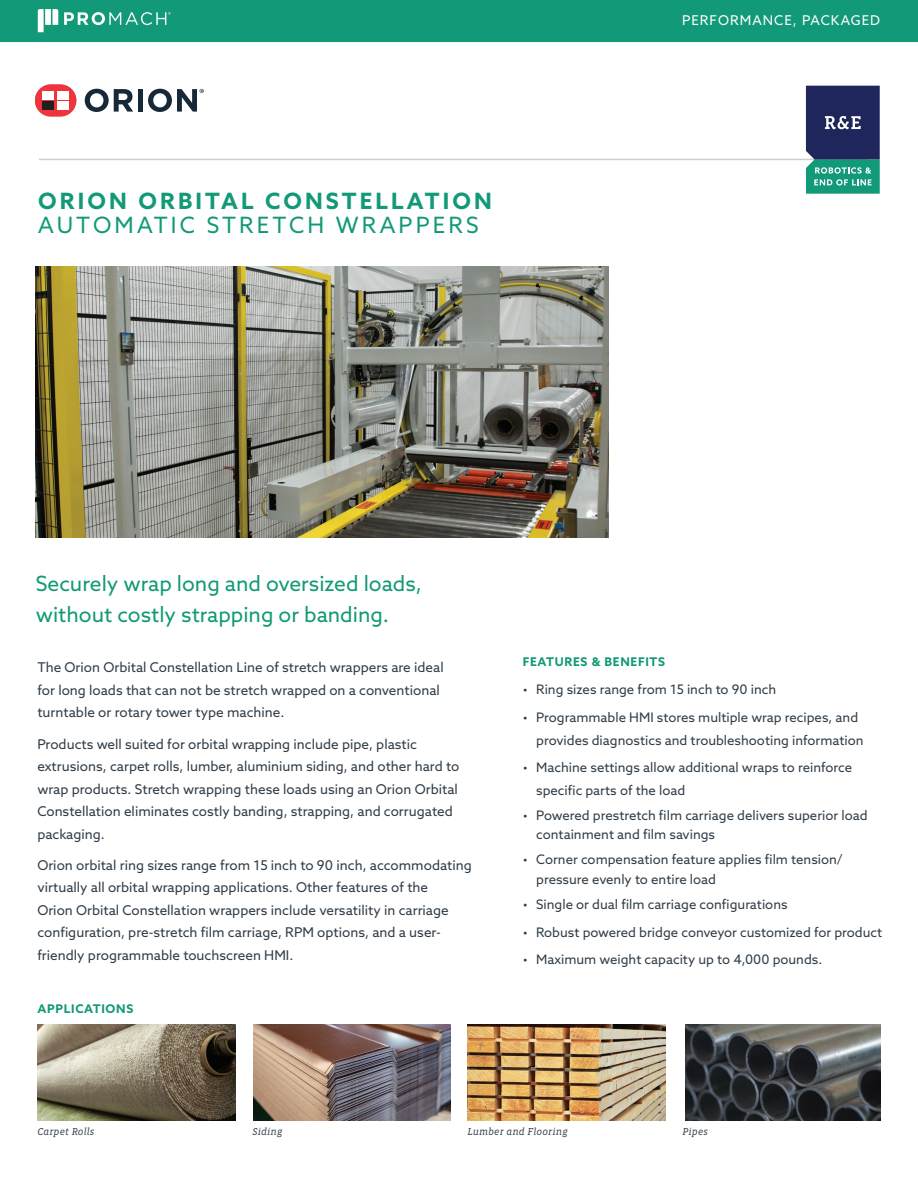
<style>
.page{position:relative;width:918px;height:1188px;background:#fff}
.page>*{position:absolute;margin:0;border:0;box-sizing:border-box;transform-origin:0 0}
.t1{font:700 22.5px "Azo Sans";letter-spacing:.14em;color:#129977}
.t2{font:22.5px "Azo Sans";letter-spacing:.14em;color:#129977}
.t3{font:21px/31.2px "Azo Sans";color:#129977}
.t4{font:13.5px/22.5px "Azo Sans";color:#303d48}
.t5{font:13.5px "Azo Sans";letter-spacing:.075em;color:#fff}
.t6{font:13.2px/22.5px "Azo Sans";color:#303d48}
.t7{font:700 12px "Azo Sans";letter-spacing:.06em;color:#129977}
.t8{font:italic 10.2px "Vista Slab OTCE";letter-spacing:.01em;color:#303d48}
</style>
<div class="page">
<svg style="left:85px;top:89px;width:48px;height:23px"></svg>
<div style="left:138px;top:89px;width:5px;height:23px;background:#172938"></div>
<svg style="left:148px;top:89px;width:56px;height:23px"></svg>
<svg style="left:36px;top:84px;width:41px;height:33px"></svg>
<div style="left:42px;top:102px;width:12px;height:8px;background:#231f20"></div>
<div style="left:42px;top:91px;width:12px;height:8px;background:#fff"></div>
<div style="left:57px;top:102px;width:11px;height:8px;background:#fff"></div>
<div style="left:57px;top:91px;width:11px;height:8px;background:#fff"></div>
<hr style="left:39px;top:159px;width:828px;height:1px;background:#d0cfcd">
<svg style="left:806px;top:86px;width:74px;height:108px;background:#2e5770"></svg>
<img style="left:37px;top:1024px;width:198px;height:96px">
<img style="left:253px;top:1024px;width:197px;height:96px">
<img style="left:468px;top:1024px;width:198px;height:96px">
<img style="left:686px;top:1024px;width:195px;height:96px">
<img style="left:36px;top:267px;width:572px;height:271px">
<div style="left:0;top:0;width:918px;height:42px;background:#129977"></div>
<h1 class="t1" style="left:38px;top:186px;width:455px">ORION ORBITAL CONSTELLATION</h1>
<h1 class="t2" style="left:38px;top:211px;width:442px">AUTOMATIC STRETCH WRAPPERS</h1>
<p class="t5" style="left:682px;top:11px;width:200px">PERFORMANCE, PACKAGED</p>
<h2 class="t3" style="left:36px;top:568px;width:388px">Securely wrap long and oversized loads, without costly strapping or banding.</h2>
<p class="t4" style="left:37px;top:656px;width:408px">The Orion Orbital Constellation Line of stretch wrappers are ideal for long loads that can not be stretch wrapped on a conventional turntable or rotary tower type machine.</p>
<p class="t4" style="left:37px;top:732px;width:424px">Products well suited for orbital wrapping include pipe, plastic extrusions, carpet rolls, lumber, aluminium siding, and other hard to wrap products. Stretch wrapping these loads using an Orion Orbital Constellation eliminates costly banding, strapping, and corrugated packaging.</p>
<p class="t4" style="left:37px;top:854px;width:436px">Orion orbital ring sizes range from 15 inch to 90 inch, accommodating virtually all orbital wrapping applications. Other features of the<br>Orion Orbital Constellation wrappers include versatility in carriage configuration, pre-stretch film carriage, RPM options, and a user&shy;friendly programmable touchscreen HMI.</p>
<p class="t7" style="left:37px;top:1001px;width:97px">APPLICATIONS</p>
<p class="t7" style="left:523px;top:654px;width:144px">FEATURES &amp; BENEFITS</p>
<p class="t6" style="left:523px;top:678px;width:255px">• Ring sizes range from 15 inch to 90 inch</p>
<p class="t6" style="left:536px;top:706px;width:329px;text-indent:-14px">• Programmable HMI stores multiple wrap recipes, and provides diagnostics and troubleshooting information</p>
<p class="t6" style="left:536px;top:756px;width:317px;text-indent:-14px">• Machine settings allow additional wraps to reinforce specific parts of the load</p>
<p class="t6" style="left:536px;top:805px;width:333px;line-height:19.5px;text-indent:-14px">• Powered prestretch film carriage delivers superior load containment and film savings</p>
<p class="t6" style="left:536px;top:850px;width:308px;line-height:19.5px;text-indent:-14px">• Corner compensation feature applies film tension/ pressure evenly to entire load</p>
<p class="t6" style="left:523px;top:893px;width:266px">• Single or dual film carriage configurations</p>
<p class="t6" style="left:523px;top:920px;width:361px">• Robust powered bridge conveyor customized for product</p>
<p class="t6" style="left:523px;top:948px;width:301px">• Maximum weight capacity up to 4,000 pounds.</p>
<p class="t8" style="left:37px;top:1126px;width:59px">Carpet Rolls</p>
<p class="t8" style="left:252px;top:1126px;width:32px">Siding</p>
<p class="t8" style="left:467px;top:1126px;width:102px">Lumber and Flooring</p>
<p class="t8" style="left:683px;top:1126px;width:27px">Pipes</p>
</div>
